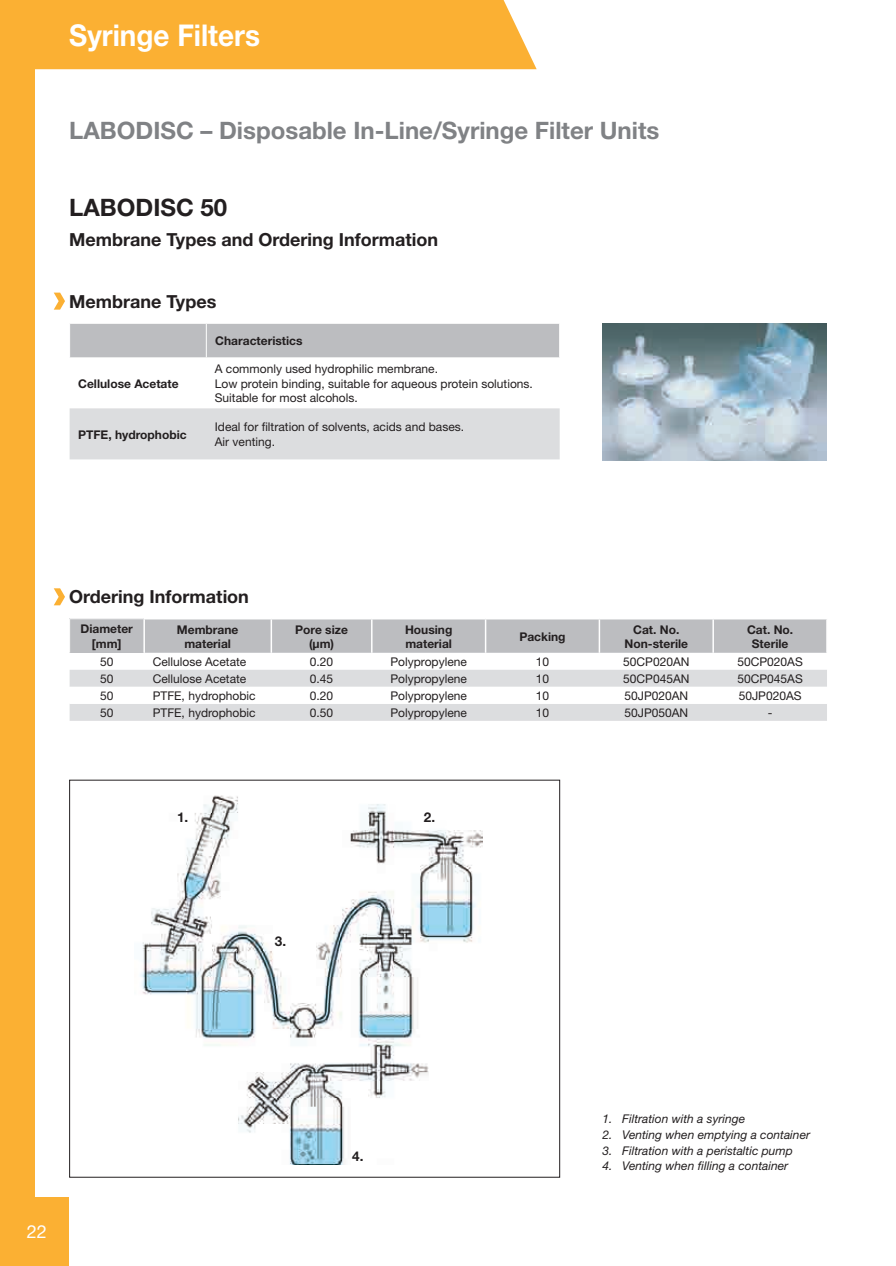
<style>
.page{position:relative;width:896px;height:1266px;background:#fff}
.page>*{position:absolute;margin:0;border:0;box-sizing:border-box;transform-origin:0 0}
.t1{font:700 30px "Helvetica Neue";color:#fff;scale:.93 1}
.t2{font:700 24px "Helvetica Neue";color:#808285}
.t3{font:700 24px "Helvetica Neue";color:#231f20}
.t4{font:700 18px "Helvetica Neue";color:#231f20}
.t5{font:18px "Helvetica Neue";color:#fff}
.t6{font:700 13.5px "Helvetica Neue";color:#231f20}
.t7{font:12px/14.4px "Helvetica Neue";color:#231f20}
.t8{font:700 12px/14.4px "Helvetica Neue";color:#231f20;text-align:center}
.t9{font:italic 12px "Helvetica Neue";color:#231f20}
</style>
<div class="page">
<div style="left:0;top:63px;width:35px;height:1144px;background:#fbb033"></div>
<div style="left:0;top:1196px;width:69px;height:69px;background:#fbb033"></div>
<div style="left:70px;top:324px;width:489px;height:34px;background:#bcbdc0"></div>
<div style="left:70px;top:408px;width:489px;height:51px;background:#dcdddf"></div>
<hr style="left:206px;top:323px;width:1px;height:34px;background:#fff">
<svg style="left:54px;top:292px;width:11px;height:17px"></svg>
<div style="left:70px;top:618px;width:74px;height:34px;background:#bcbdc0"></div>
<div style="left:145px;top:619px;width:681px;height:33px;background:#bcbdc0"></div>
<svg style="left:70px;top:670px;width:756px;height:50px"></svg>
<hr style="left:69px;top:618px;width:74px;height:1px;background:#fff">
<hr style="left:143px;top:618px;width:128px;height:1px;background:#fff">
<hr style="left:143px;top:619px;width:2px;height:33px;background:#fff">
<hr style="left:270px;top:619px;width:2px;height:33px;background:#fff">
<hr style="left:371px;top:619px;width:1px;height:33px;background:#fff">
<hr style="left:484px;top:619px;width:2px;height:33px;background:#fff">
<hr style="left:598px;top:619px;width:2px;height:33px;background:#fff">
<hr style="left:712px;top:619px;width:1px;height:33px;background:#fff">
<svg style="left:54px;top:588px;width:11px;height:17px"></svg>
<img style="left:602px;top:323px;width:224px;height:137px">
<img style="left:140px;top:795px;width:342px;height:369px">
<div style="left:0;top:0;width:536px;height:69px;background:#fbb033"></div>
<h1 class="t1" style="left:69px;top:17px;width:206px">Syringe Filters</h1>
<h2 class="t2" style="left:69px;top:116px;width:591px">LABODISC – Disposable In-Line/Syringe Filter Units</h2>
<h2 class="t3" style="left:69px;top:192px;width:159px">LABODISC 50</h2>
<h3 class="t4" style="left:69px;top:228px;width:370px">Membrane Types and Ordering Information</h3>
<h3 class="t4" style="left:69px;top:291px;width:148px">Membrane Types</h3>
<p class="t8" style="left:215px;top:333px;width:89px">Characteristics</p>
<p class="t8" style="left:78px;top:376px;width:102px">Cellulose Acetate</p>
<p class="t7" style="left:215px;top:361px;width:319px">A commonly used hydrophilic membrane.<br>Low protein binding, suitable for aqueous protein solutions.<br>Suitable for most alcohols.</p>
<p class="t8" style="left:78px;top:427px;width:110px">PTFE, hydrophobic</p>
<p class="t7" style="left:215px;top:420px;width:251px">Ideal for filtration of solvents, acids and bases.<br>Air venting.</p>
<h3 class="t4" style="left:69px;top:586px;width:181px">Ordering Information</h3>
<p class="t8" style="left:80px;top:621px;width:54px">Diameter [mm]</p>
<p class="t8" style="left:177px;top:621px;width:63px">Membrane material</p>
<p class="t8" style="left:295px;top:621px;width:54px">Pore size (μm)</p>
<p class="t8" style="left:405px;top:621px;width:49px;text-align:left">Housing material</p>
<p class="t8" style="left:519px;top:629px;width:48px">Packing</p>
<p class="t8" style="left:624px;top:621px;width:65px">Cat. No.<br>Non-sterile</p>
<p class="t8" style="left:746px;top:621px;width:48px">Cat. No.<br>Sterile</p>
<p class="t7" style="left:100px;top:654px;width:15px">50</p>
<p class="t7" style="left:153px;top:654px;width:95px">Cellulose Acetate</p>
<p class="t7" style="left:310px;top:654px;width:25px">0.20</p>
<p class="t7" style="left:390px;top:654px;width:78px">Polypropylene</p>
<p class="t7" style="left:535px;top:654px;width:15px">10</p>
<p class="t7" style="left:623px;top:654px;width:68px">50CP020AN</p>
<p class="t7" style="left:737px;top:654px;width:67px">50CP020AS</p>
<p class="t7" style="left:100px;top:671px;width:15px">50</p>
<p class="t7" style="left:153px;top:671px;width:95px">Cellulose Acetate</p>
<p class="t7" style="left:310px;top:671px;width:25px">0.45</p>
<p class="t7" style="left:390px;top:671px;width:78px">Polypropylene</p>
<p class="t7" style="left:535px;top:671px;width:15px">10</p>
<p class="t7" style="left:623px;top:671px;width:68px">50CP045AN</p>
<p class="t7" style="left:737px;top:671px;width:67px">50CP045AS</p>
<p class="t7" style="left:100px;top:688px;width:15px">50</p>
<p class="t7" style="left:153px;top:688px;width:104px">PTFE, hydrophobic</p>
<p class="t7" style="left:310px;top:688px;width:25px">0.20</p>
<p class="t7" style="left:390px;top:688px;width:78px">Polypropylene</p>
<p class="t7" style="left:535px;top:688px;width:15px">10</p>
<p class="t7" style="left:624px;top:688px;width:65px">50JP020AN</p>
<p class="t7" style="left:738px;top:688px;width:64px">50JP020AS</p>
<p class="t7" style="left:100px;top:705px;width:15px">50</p>
<p class="t7" style="left:153px;top:705px;width:104px">PTFE, hydrophobic</p>
<p class="t7" style="left:310px;top:705px;width:25px">0.50</p>
<p class="t7" style="left:390px;top:705px;width:78px">Polypropylene</p>
<p class="t7" style="left:535px;top:705px;width:15px">10</p>
<p class="t7" style="left:624px;top:705px;width:65px">50JP050AN</p>
<p class="t7" style="left:767px;top:705px;width:6px">-</p>
<p class="t6" style="left:177px;top:809px;width:13px">1.</p>
<p class="t6" style="left:424px;top:809px;width:13px">2.</p>
<p class="t6" style="left:275px;top:932px;width:13px">3.</p>
<h3 class="t5" style="left:27px;top:1220px;width:22px">22</h3>
<p class="t6" style="left:352px;top:1147px;width:13px">4.</p>
<p class="t9" style="left:602px;top:1111px;width:144px">1. Filtration with a syringe</p>
<p class="t9" style="left:602px;top:1127px;width:209px">2. Venting when emptying a container</p>
<p class="t9" style="left:602px;top:1142px;width:192px">3. Filtration with a peristaltic pump</p>
<p class="t9" style="left:602px;top:1158px;width:187px">4. Venting when filling a container</p>
</div>
